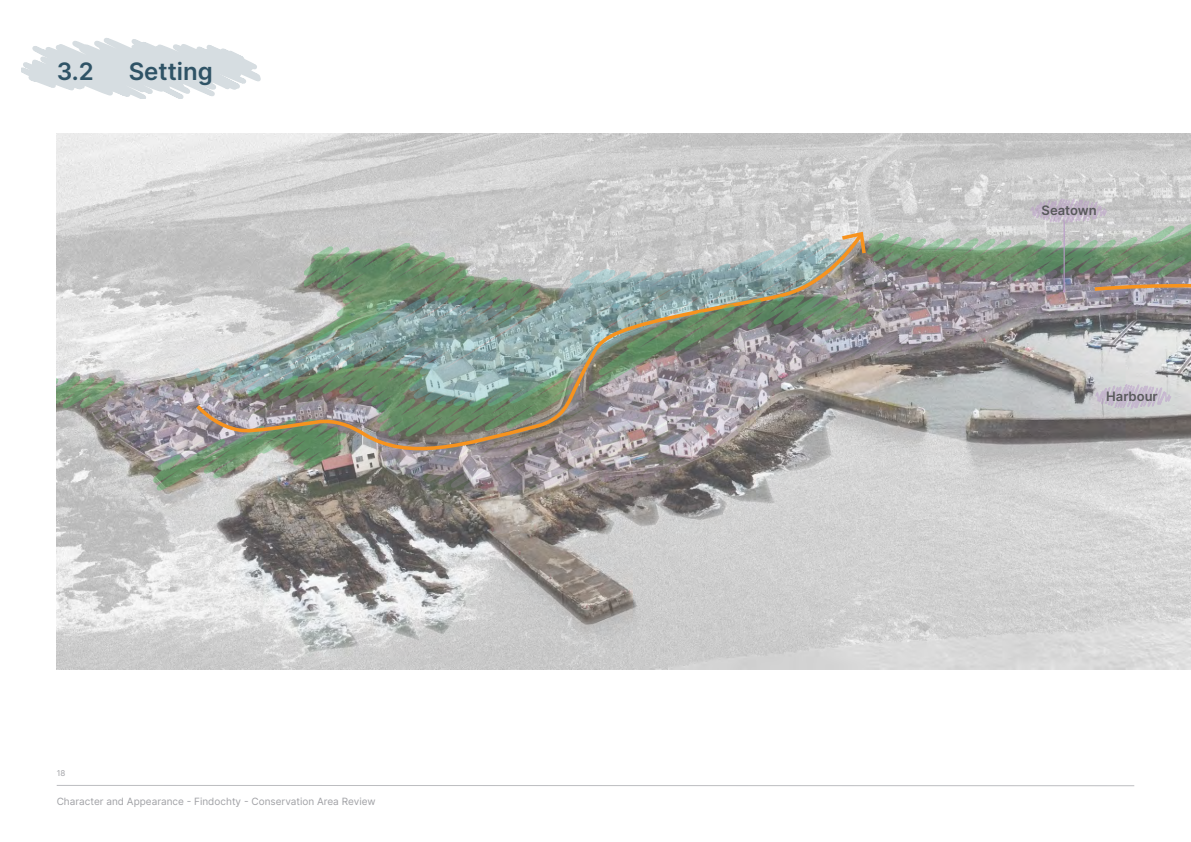
<style>
.page{position:relative;width:1191px;height:842px;background:#fff}
.page>*{position:absolute;margin:0;border:0;box-sizing:border-box;transform-origin:0 0}
._02_Heading_2{font:600 24px "Inter";color:#2f5366}
.t1{font:600 13.1px "Inter";color:#58595b}
.t2{font:600 13px "Inter";color:#58595b}
.t3{font:10px "Inter";color:#a0a1a5}
.t4{font:8px "Inter";color:#a0a1a5}
</style>
<div class="page">
<svg style="left:22px;top:38px;width:239px;height:60px"></svg>
<img style="left:57px;top:133px;width:1134px;height:536px">
<svg style="left:88px;top:252px;width:886px;height:240px;background:#c1bfbf"></svg>
<svg style="left:57px;top:377px;width:67px;height:31px;background:#879a82"></svg>
<img style="left:153px;top:185px;width:1038px;height:306px">
<svg style="left:56px;top:785px;width:1078px;height:1px"></svg>
<p class="_02_Heading_2" style="left:57px;top:54px;width:38px">3.2</p>
<p class="_02_Heading_2" style="left:129px;top:54px;width:85px">Setting</p>
<p class="t4" style="left:57px;top:767px;width:10px">18</p>
<p class="t3" style="left:57px;top:794px;width:320px">Character and Appearance - Findochty - Conservation Area Review</p>
<p class="t1" style="left:1041px;top:201px;width:57px">Seatown</p>
<p class="t2" style="left:1106px;top:387px;width:53px">Harbour</p>
</div>
